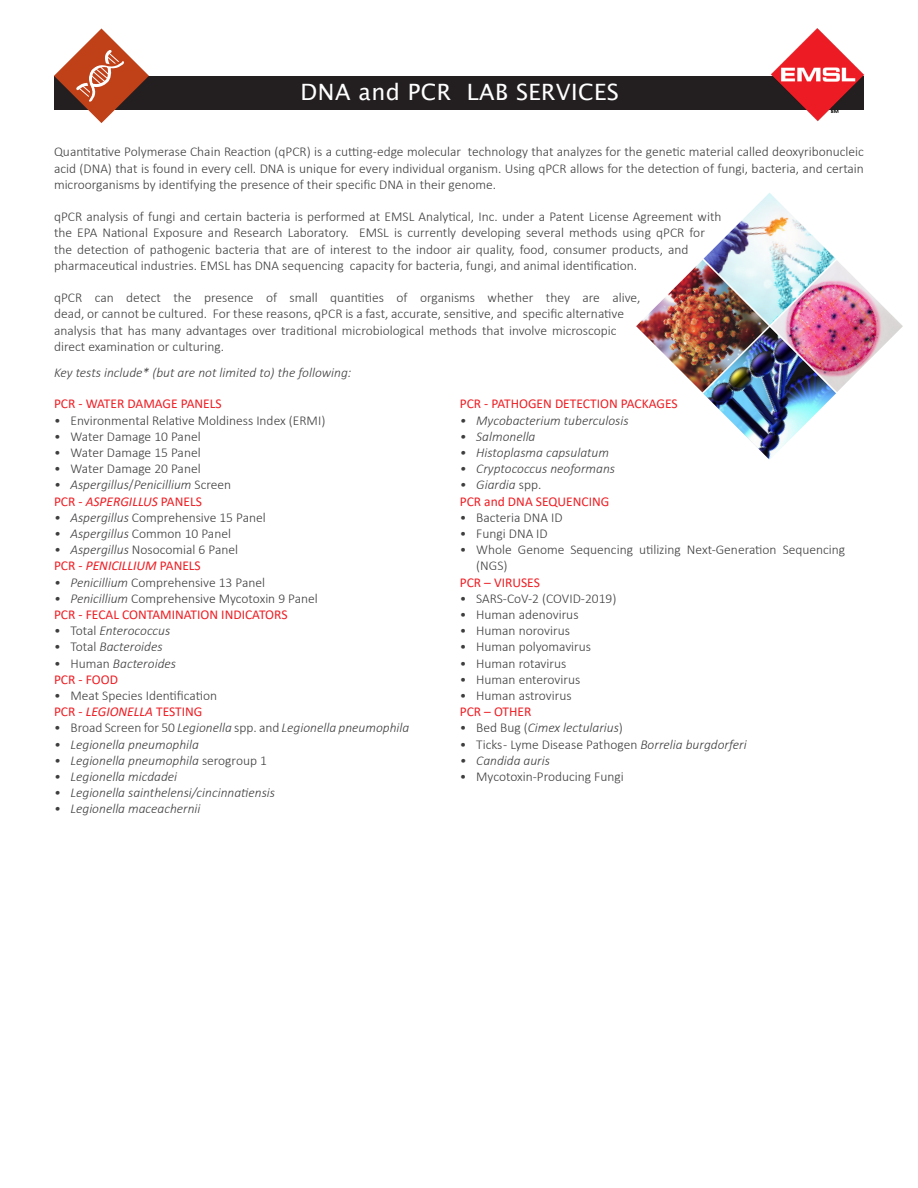
<style>
.page{position:relative;width:918px;height:1188px;background:#fff}
.page>*{position:absolute;margin:0;border:0;box-sizing:border-box;transform-origin:0 0}
.t1{font:22.5px "Lucida Sans Unicode";letter-spacing:.02em;color:#fff}
.Paragraph_Style_1{font:300 13.5px/16.2px "Calibri";color:#3e3e3f}
.Paragraph_Style_1-2{font:italic 300 13.5px "Calibri";color:#3e3e3f}
.Paragraph_Style_1-3{font:13.5px "Calibri";color:#ee1d23}
.Paragraph_Style_1-4{font:italic 13.5px "Calibri";color:#ee1d23}
.s1{font-style:normal}
.s2{font-style:italic}
</style>
<div class="page">
<div style="left:54px;top:76px;width:810px;height:34px;background:#231f20"></div>
<img style="left:771px;top:29px;width:94px;height:93px">
<img style="left:636px;top:273px;width:267px;height:106px">
<img style="left:719px;top:193px;width:101px;height:267px">
<img style="left:689px;top:243px;width:166px;height:168px">
<svg style="left:54px;top:28px;width:95px;height:95px"></svg>
<p class="t1" style="left:301px;top:74px;width:320px">DNA and PCR LAB SERVICES</p>
<p class="Paragraph_Style_1" style="left:54px;top:144px;width:812px;text-align:justify">Quantitative Polymerase Chain Reaction (qPCR) is a cutting-edge molecular technology that analyzes for the genetic material called deoxyribonucleic acid (DNA) that is found in every cell. DNA is unique for every individual organism. Using qPCR allows for the detection of fungi, bacteria, and certain microorganisms by identifying the presence of their specific DNA in their genome.</p>
<p class="Paragraph_Style_1" style="left:54px;top:208px;width:669px">qPCR analysis of fungi and certain bacteria is performed at EMSL Analytical, Inc. under a Patent License Agreement with the EPA National Exposure and Research Laboratory. EMSL is currently developing several methods using qPCR for the detection of pathogenic bacteria that are of interest to the indoor air quality, food, consumer products, and pharmaceutical industries. EMSL has DNA sequencing capacity for bacteria, fungi, and animal identification.</p>
<p class="Paragraph_Style_1" style="left:54px;top:289px;width:588px">qPCR can detect the presence of small quantities of organisms whether they are alive, dead, or cannot be cultured. For these reasons, qPCR is a fast, accurate, sensitive, and specific alternative analysis that has many advantages over traditional microbiological methods that involve microscopic direct examination or culturing.</p>
<p class="Paragraph_Style_1-2" style="left:54px;top:365px;width:299px">Key tests include* (but are not limited to) the following:</p>
<p class="Paragraph_Style_1-3" style="left:54px;top:394px;width:169px">PCR - WATER DAMAGE PANELS</p>
<p class="Paragraph_Style_1" style="left:54px;top:412px;width:273px">• Environmental Relative Moldiness Index (ERMI)</p>
<p class="Paragraph_Style_1" style="left:54px;top:428px;width:148px">• Water Damage 10 Panel</p>
<p class="Paragraph_Style_1" style="left:54px;top:444px;width:148px">• Water Damage 15 Panel</p>
<p class="Paragraph_Style_1" style="left:54px;top:460px;width:148px">• Water Damage 20 Panel</p>
<p class="Paragraph_Style_1-2" style="left:54px;top:476px;width:179px">• Aspergillus<span class="s1">/</span>Penicillium <span class="s1">Screen</span></p>
<p class="Paragraph_Style_1-4" style="left:54px;top:492px;width:149px"><span class="s1">PCR -</span> ASPERGILLUS <span class="s1">PANELS</span></p>
<p class="Paragraph_Style_1" style="left:54px;top:509px;width:213px"><span class="s2">• Aspergillus</span> Comprehensive 15 Panel</p>
<p class="Paragraph_Style_1" style="left:54px;top:525px;width:179px"><span class="s2">• Aspergillus</span> Common 10 Panel</p>
<p class="Paragraph_Style_1" style="left:54px;top:541px;width:186px"><span class="s2">• Aspergillus</span> Nosocomial 6 Panel</p>
<p class="Paragraph_Style_1-4" style="left:54px;top:556px;width:148px"><span class="s1">PCR -</span> PENICILLIUM <span class="s1">PANELS</span></p>
<p class="Paragraph_Style_1" style="left:54px;top:574px;width:213px"><span class="s2">• Penicillium</span> Comprehensive 13 Panel</p>
<p class="Paragraph_Style_1" style="left:54px;top:590px;width:265px"><span class="s2">• Penicillium</span> Comprehensive Mycotoxin 9 Panel</p>
<p class="Paragraph_Style_1-3" style="left:54px;top:605px;width:235px">PCR - FECAL CONTAMINATION INDICATORS</p>
<p class="Paragraph_Style_1-2" style="left:54px;top:622px;width:118px"><span class="s1">• Total</span> Enterococcus</p>
<p class="Paragraph_Style_1-2" style="left:54px;top:638px;width:110px"><span class="s1">• Total</span> Bacteroides</p>
<p class="Paragraph_Style_1-2" style="left:54px;top:655px;width:124px"><span class="s1">• Human</span> Bacteroides</p>
<p class="Paragraph_Style_1-3" style="left:54px;top:670px;width:66px">PCR - FOOD</p>
<p class="Paragraph_Style_1" style="left:54px;top:687px;width:165px">• Meat Species Identification</p>
<p class="Paragraph_Style_1-3" style="left:54px;top:702px;width:150px">PCR - <span class="s2">LEGIONELLA</span> TESTING</p>
<p class="Paragraph_Style_1-2" style="left:54px;top:719px;width:357px"><span class="s1">• Broad Screen for 50</span> Legionella <span class="s1">spp. and</span> Legionella pneumophila</p>
<p class="Paragraph_Style_1-2" style="left:54px;top:736px;width:147px">• Legionella pneumophila</p>
<p class="Paragraph_Style_1-2" style="left:54px;top:752px;width:215px">• Legionella pneumophila <span class="s1">serogroup 1</span></p>
<p class="Paragraph_Style_1-2" style="left:54px;top:768px;width:125px">• Legionella micdadei</p>
<p class="Paragraph_Style_1-2" style="left:54px;top:784px;width:223px">• Legionella sainthelensi/cincinnatiensis</p>
<p class="Paragraph_Style_1-2" style="left:54px;top:800px;width:148px">• Legionella maceachernii</p>
<p class="Paragraph_Style_1-3" style="left:460px;top:394px;width:219px">PCR - PATHOGEN DETECTION PACKAGES</p>
<p class="Paragraph_Style_1-2" style="left:460px;top:412px;width:170px">• Mycobacterium tuberculosis</p>
<p class="Paragraph_Style_1-2" style="left:460px;top:428px;width:77px">• Salmonella</p>
<p class="Paragraph_Style_1-2" style="left:460px;top:444px;width:151px">• Histoplasma capsulatum</p>
<p class="Paragraph_Style_1-2" style="left:460px;top:460px;width:157px">• Cryptococcus neoformans</p>
<p class="Paragraph_Style_1-2" style="left:460px;top:476px;width:83px">• Giardia <span class="s1">spp.</span></p>
<p class="Paragraph_Style_1-3" style="left:460px;top:492px;width:151px">PCR and DNA SEQUENCING</p>
<p class="Paragraph_Style_1" style="left:460px;top:509px;width:104px">• Bacteria DNA ID</p>
<p class="Paragraph_Style_1" style="left:460px;top:525px;width:90px">• Fungi DNA ID</p>
<p class="Paragraph_Style_1" style="left:476px;top:541px;width:371px;text-indent:-16px">• Whole Genome Sequencing utilizing Next-Generation Sequencing (NGS)</p>
<p class="Paragraph_Style_1-3" style="left:460px;top:573px;width:82px">PCR – VIRUSES</p>
<p class="Paragraph_Style_1" style="left:460px;top:590px;width:158px">• SARS-CoV-2 (COVID-2019)</p>
<p class="Paragraph_Style_1" style="left:460px;top:606px;width:120px">• Human adenovirus</p>
<p class="Paragraph_Style_1" style="left:460px;top:622px;width:112px">• Human norovirus</p>
<p class="Paragraph_Style_1" style="left:460px;top:639px;width:133px">• Human polyomavirus</p>
<p class="Paragraph_Style_1" style="left:460px;top:655px;width:108px">• Human rotavirus</p>
<p class="Paragraph_Style_1" style="left:460px;top:671px;width:122px">• Human enterovirus</p>
<p class="Paragraph_Style_1" style="left:460px;top:687px;width:114px">• Human astrovirus</p>
<p class="Paragraph_Style_1-3" style="left:460px;top:702px;width:73px">PCR – OTHER</p>
<p class="Paragraph_Style_1-2" style="left:460px;top:719px;width:165px"><span class="s1">• Bed Bug (</span>Cimex lectularius<span class="s1">)</span></p>
<p class="Paragraph_Style_1" style="left:460px;top:736px;width:289px">• Ticks - Lyme Disease Pathogen <span class="s2">Borrelia burgdorferi</span></p>
<p class="Paragraph_Style_1-2" style="left:460px;top:752px;width:92px">• Candida auris</p>
<p class="Paragraph_Style_1" style="left:460px;top:768px;width:166px">• Mycotoxin-Producing Fungi</p>
</div>
